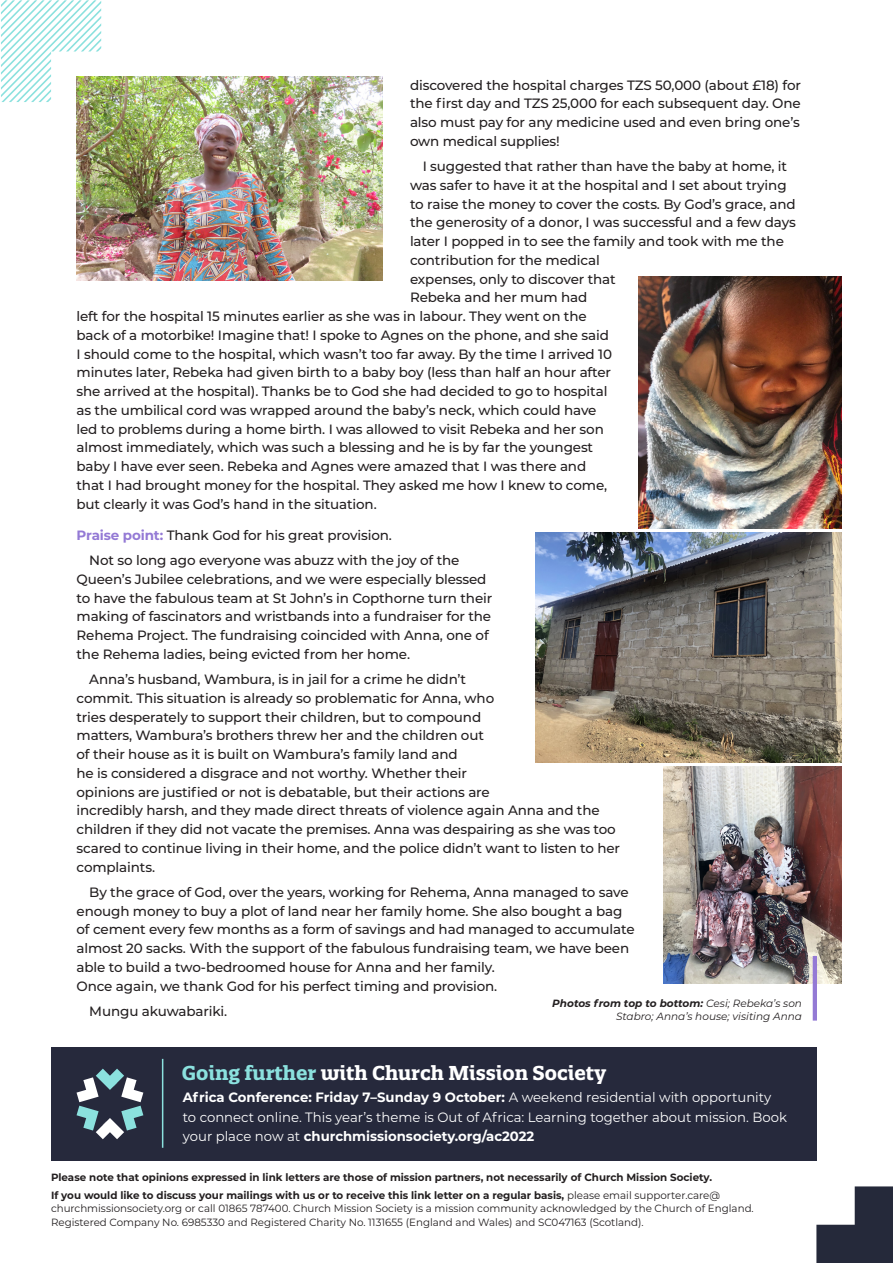
<style>
.page{position:relative;width:893px;height:1263px;background:#fff}
.page>*{position:absolute;margin:0;border:0;box-sizing:border-box;transform-origin:0 0}
.t1{font:700 19.5px "Quatro Slab";color:#fff}
.t2{font:500 13.5px/18.8px "Montserrat";letter-spacing:-.01em;color:#231f20}
.t3{font:13.5px/19.5px "Montserrat";color:#fff}
.t4{font:700 10.5px/17.7px "Montserrat";color:#231f20}
.t5{font:10.5px/13.5px "Montserrat";color:#231f20}
.t6{font:italic 10.5px/13.5px "Montserrat";color:#231f20;text-align:right}
.s1{font-weight:700;color:#947ad5}
.s2{font-weight:700}
.s3{color:#8be1de}
.s4{font-weight:400}
</style>
<div class="page">
<svg style="left:1px;top:0;width:100px;height:102px"></svg>
<svg style="left:816px;top:1186px;width:77px;height:77px"></svg>
<img style="left:77px;top:77px;width:306px;height:204px">
<img style="left:638px;top:276px;width:203px;height:252px">
<img style="left:536px;top:533px;width:306px;height:229px">
<img style="left:663px;top:766px;width:179px;height:217px">
<hr style="left:813px;top:956px;width:4px;height:64px;background:#947ad5">
<div style="left:51px;top:1047px;width:765px;height:114px;background:#26293c"></div>
<svg style="left:77px;top:1068px;width:66px;height:71px"></svg>
<hr style="left:162px;top:1059px;width:1px;height:89px;background:#8be1de">
<p class="t2" style="left:410px;top:75px;width:392px;text-align:justify">discovered the hospital charges TZS 50,000 (about £18) for the first day and TZS 25,000 for each subsequent day. One also must pay for any medicine used and even bring one’s own medical supplies!</p>
<p class="t2" style="left:423px;top:156px;width:366px">I suggested that rather than have the baby at home, it</p>
<p class="t2" style="left:410px;top:175px;width:378px">was safer to have it at the hospital and I set about trying</p>
<p class="t2" style="left:410px;top:194px;width:387px">to raise the money to cover the costs. By God’s grace, and</p>
<p class="t2" style="left:410px;top:213px;width:387px">the generosity of a donor, I was successful and a few days</p>
<p class="t2" style="left:410px;top:231px;width:375px">later I popped in to see the family and took with me the</p>
<p class="t2" style="left:410px;top:250px;width:191px">contribution for the medical</p>
<p class="t2" style="left:410px;top:269px;width:207px">expenses, only to discover that</p>
<p class="t2" style="left:410px;top:288px;width:179px">Rebeka and her mum had</p>
<p class="t2" style="left:77px;top:306px;width:512px">left for the hospital 15 minutes earlier as she was in labour. They went on the</p>
<p class="t2" style="left:77px;top:325px;width:534px">back of a motorbike! Imagine that! I spoke to Agnes on the phone, and she said</p>
<p class="t2" style="left:77px;top:344px;width:537px">I should come to the hospital, which wasn’t too far away. By the time I arrived 10</p>
<p class="t2" style="left:77px;top:363px;width:536px">minutes later, Rebeka had given birth to a baby boy (less than half an hour after</p>
<p class="t2" style="left:77px;top:381px;width:532px">she arrived at the hospital). Thanks be to God she had decided to go to hospital</p>
<p class="t2" style="left:77px;top:400px;width:521px">as the umbilical cord was wrapped around the baby’s neck, which could have</p>
<p class="t2" style="left:77px;top:419px;width:529px">led to problems during a home birth. I was allowed to visit Rebeka and her son</p>
<p class="t2" style="left:77px;top:438px;width:518px">almost immediately, which was such a blessing and he is by far the youngest</p>
<p class="t2" style="left:77px;top:456px;width:511px">baby I have ever seen. Rebeka and Agnes were amazed that I was there and</p>
<p class="t2" style="left:77px;top:475px;width:532px">that I had brought money for the hospital. They asked me how I knew to come,</p>
<p class="t2" style="left:77px;top:494px;width:302px">but clearly it was God’s hand in the situation.</p>
<p class="t2" style="left:89px;top:522px;width:372px;line-height:25px;text-indent:-13px"><span class="s1">Praise point:</span> Thank God for his great provision.<br>Not so long ago everyone was abuzz with the joy of the</p>
<p class="t2" style="left:77px;top:569px;width:417px">Queen’s Jubilee celebrations, and we were especially blessed to have the fabulous team at St John’s in Copthorne turn their making of fascinators and wristbands into a fundraiser for the Rehema Project. The fundraising coincided with Anna, one of the Rehema ladies, being evicted from her home.</p>
<p class="t2" style="left:77px;top:669px;width:545px;text-indent:13px">Anna’s husband, Wambura, is in jail for a crime he didn’t<br>commit. This situation is already so problematic for Anna, who<br>tries desperately to support their children, but to compound<br>matters, Wambura’s brothers threw her and the children out<br>of their house as it is built on Wambura’s family land and<br>he is considered a disgrace and not worthy. Whether their<br>opinions are justified or not is debatable, but their actions are<br>incredibly harsh, and they made direct threats of violence again Anna and the children if they did not vacate the premises. Anna was despairing as she was too scared to continue living in their home, and the police didn’t want to listen to her complaints.</p>
<p class="t2" style="left:77px;top:882px;width:560px;text-indent:13px">By the grace of God, over the years, working for Rehema, Anna managed to save enough money to buy a plot of land near her family home. She also bought a bag of cement every few months as a form of savings and had managed to accumulate almost 20 sacks. With the support of the fabulous fundraising team, we have been able to build a two-bedroomed house for Anna and her family.<br>Once again, we thank God for his perfect timing and provision.</p>
<p class="t2" style="left:89px;top:1001px;width:139px">Mungu akuwabariki.</p>
<p class="t6" style="left:552px;top:996px;width:251px"><span class="s2">Photos from top to bottom:</span> Cesi; Rebeka’s son<br>Stabro; Anna’s house; visiting Anna</p>
<h1 class="t1" style="left:182px;top:1061px;width:426px"><span class="s3">Going further</span> with Church Mission Society</h1>
<p class="t3" style="left:183px;top:1087px;width:606px"><span class="s2">Africa Conference: Friday 7–Sunday 9 October:</span> A weekend residential with opportunity to connect online. This year’s theme is Out of Africa: Learning together about mission. Book your place now at <span class="s2">churchmissionsociety.org/ac2022</span></p>
<p class="t4" style="left:51px;top:1168px;width:671px">Please note that opinions expressed in link letters are those of mission partners, not necessarily of Church Mission Society.<br>If you would like to discuss your mailings with us or to receive this link letter on a regular basis, <span class="s4">please email supporter.care@</span></p>
<p class="t5" style="left:51px;top:1201px;width:704px">churchmissionsociety.org or call 01865 787400. Church Mission Society is a mission community acknowledged by the Church of England.<br>Registered Company No. 6985330 and Registered Charity No. 1131655 (England and Wales) and SC047163 (Scotland).</p>
</div>
